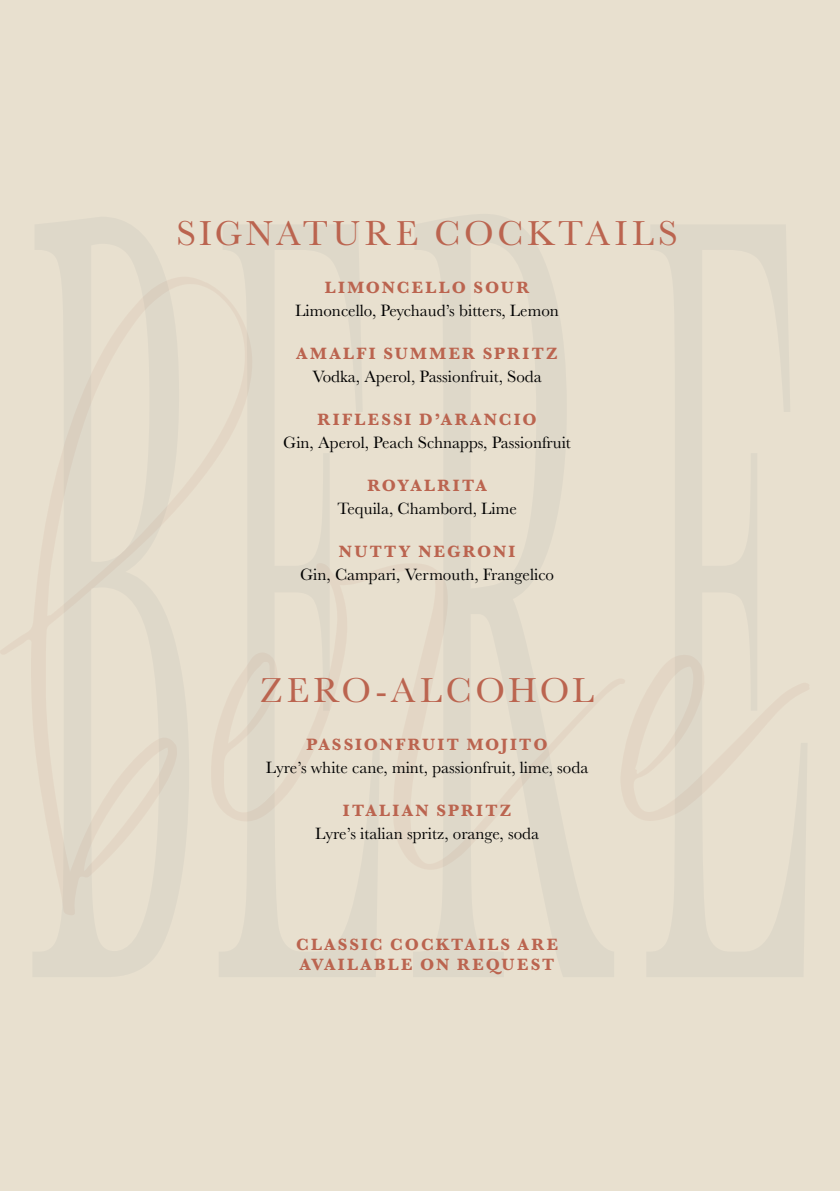
<style>
.page{position:relative;width:840px;height:1191px;background:#fff}
.page>*{position:absolute;margin:0;border:0;box-sizing:border-box;transform-origin:0 0}
.t1{font:36px "Baskerville";letter-spacing:.1em;color:#bb644f}
.t2{font:17px "Baskerville";color:#000}
.t3{font:700 17px/20px "Baskerville";letter-spacing:.13em;color:#bb644f}
.t4{font:700 17px "Baskerville";letter-spacing:.11em;color:#bb644f}
</style>
<div class="page">
<div style="left:0;top:0;width:839px;height:1191px;background:#e8e0cf"></div>
<svg style="left:62px;top:281px;width:641px;height:634px"></svg>
<h1 class="t1" style="left:176px;top:210px;width:502px">SIGNATURE COCKTAILS</h1>
<p class="t3" style="left:325px;top:278px;width:206px">LIMONCELLO SOUR</p>
<p class="t2" style="left:295px;top:300px;width:265px">Limoncello, Peychaud’s bitters, Lemon</p>
<p class="t3" style="left:296px;top:344px;width:262px">AMALFI SUMMER SPRITZ</p>
<p class="t2" style="left:312px;top:366px;width:231px">Vodka, Aperol, Passionfruit, Soda</p>
<p class="t3" style="left:317px;top:410px;width:220px">RIFLESSI D’ARANCIO</p>
<p class="t2" style="left:283px;top:432px;width:289px">Gin, Aperol, Peach Schnapps, Passionfruit</p>
<p class="t4" style="left:367px;top:473px;width:120px">ROYALRITA</p>
<p class="t2" style="left:337px;top:498px;width:181px">Tequila, Chambord, Lime</p>
<p class="t3" style="left:338px;top:541px;width:178px">NUTTY NEGRONI</p>
<p class="t2" style="left:300px;top:564px;width:255px">Gin, Campari, Vermouth, Frangelico</p>
<h1 class="t1" style="left:260px;top:667px;width:335px">ZERO-ALCOHOL</h1>
<p class="t3" style="left:306px;top:734px;width:242px">PASSIONFRUIT MOJITO</p>
<p class="t2" style="left:266px;top:757px;width:324px">Lyre’s white cane, mint, passionfruit, lime, soda</p>
<p class="t3" style="left:343px;top:800px;width:170px">ITALIAN SPRITZ</p>
<p class="t2" style="left:315px;top:823px;width:225px">Lyre’s italian spritz, orange, soda</p>
<p class="t3" style="left:296px;top:934px;width:263px">CLASSIC COCKTAILS ARE<br>AVAILABLE ON REQUEST</p>
</div>
